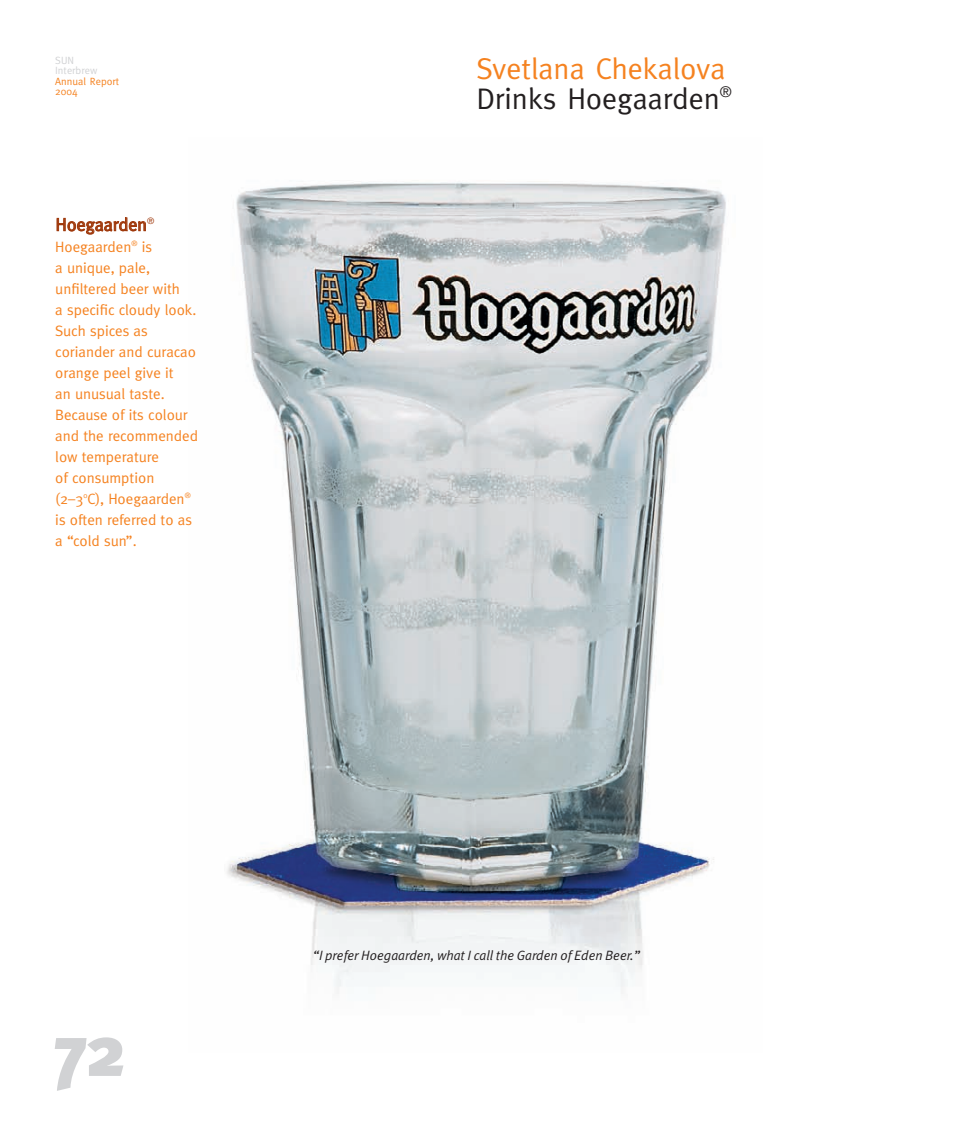
<style>
.page{position:relative;width:977px;height:1131px;background:#fff}
.page>*{position:absolute;margin:0;border:0;box-sizing:border-box;transform-origin:0 0}
.t1{font:900 72px "Meta Plus";color:#d1d2d4}
.t2{font:30px/30px "Meta";color:#f58220}
.t3{font:18px "Meta";letter-spacing:-.005em;color:#9f380b}
.t4{font:15px/21px "Meta";color:#f58220}
.t5{font:italic 13.5px "Meta Plus Normal";color:#231f20}
.t6{font:10.5px/10.5px "Meta";color:#f58220}
.t7{font:10.5px/10.5px "Meta";color:#d1d2d4}
.s1{color:#231f20}
</style>
<div class="page">
<img style="left:227px;top:181px;width:499px;height:813px">
<p class="t7" style="left:55px;top:56px;width:44px">SUN<br>Interbrew</p>
<p class="t6" style="left:55px;top:77px;width:66px">Annual Report<br>2004</p>
<p class="t3" style="left:56px;top:218px;width:100px">Hoegaarden<sup>®</sup></p>
<p class="t4" style="left:55px;top:238px;width:144px">Hoegaarden<sup>®</sup> is<br>a unique, pale, unfiltered beer with<br>a specific cloudy look.<br>Such spices as coriander and curacao orange peel give it<br>an unusual taste.<br>Because of its colour and the recommended low temperature<br>of consumption (2–3<sup>0</sup>C), Hoegaarden<sup>® </sup>is often referred to as a “cold sun”.</p>
<h2 class="t2" style="left:476px;top:57px;width:257px">Svetlana Chekalova<br><span class="s1">Drinks Hoegaarden</span><sup>®</sup></h2>
<h1 class="t1" style="left:55px;top:1016px;width:71px">72</h1>
<p class="t5" style="left:313px;top:949px;width:329px">“I prefer Hoegaarden, what I call the Garden of Eden Beer.”</p>
</div>
